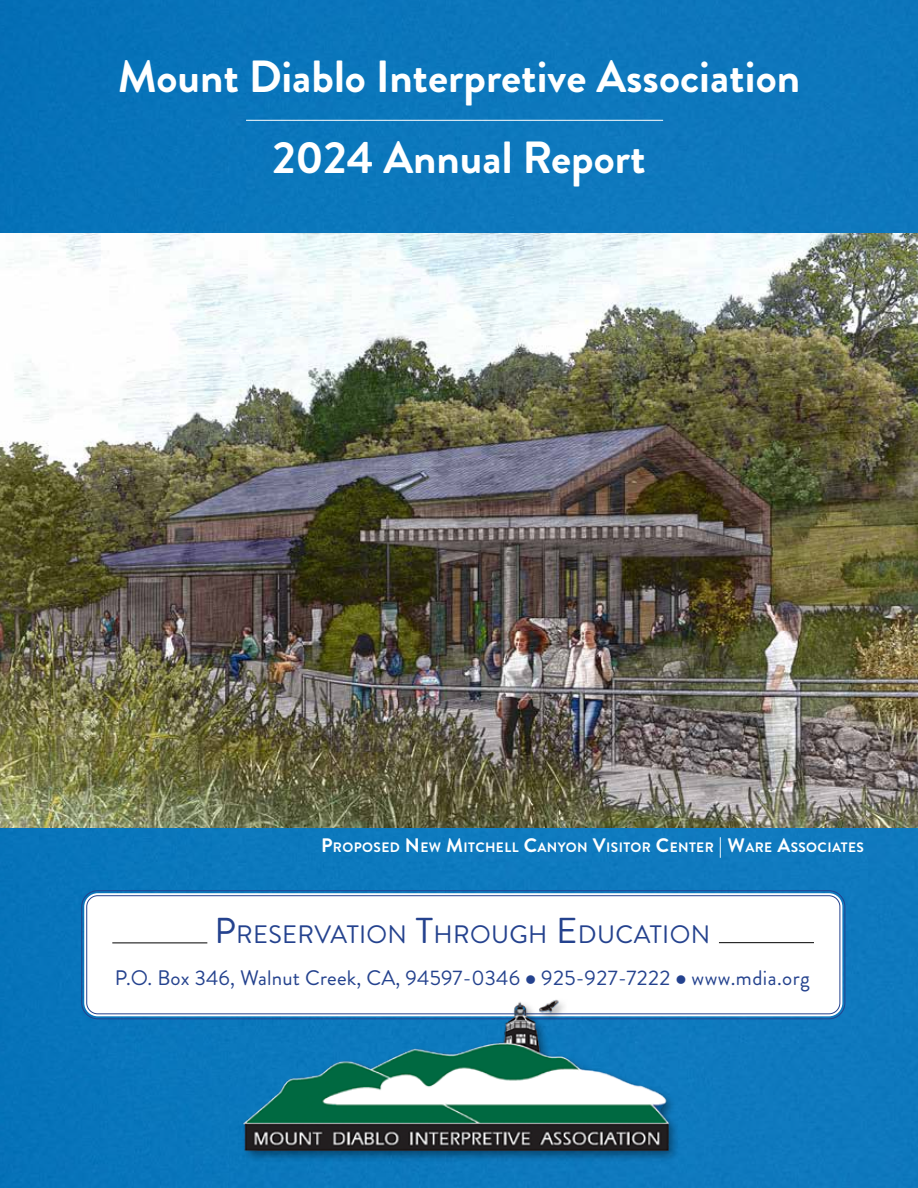
<style>
.page{position:relative;width:918px;height:1188px;background:#0c77bc}
.page>*{position:absolute;margin:0;border:0;box-sizing:border-box;transform-origin:0 0}
.t1{font:700 45px/81px "Brandon Grotesque";color:#fff;text-align:center}
.t2{font:25.2px "Brandon Grotesque";letter-spacing:.015em;color:#24428e}
.t3{font:21px "Brandon Grotesque";letter-spacing:.01em;color:#24428e}
.t4{font:700 13.65px "Brandon Grotesque";letter-spacing:.03em;color:#fff}
.s1{font-size:19.5px}
.s2{font-size:36px}
</style>
<div class="page">
<img style="left:0;top:233px;width:918px;height:594px">
<hr style="left:246px;top:120px;width:417px;height:1px;background:#fff">
<div style="left:84px;top:893px;width:758px;height:123px;background:#fff;border-radius:14px"></div>
<div style="left:81px;top:890px;width:764px;height:129px;border:1px solid #24428e;border-radius:16px"></div>
<div style="left:86px;top:895px;width:754px;height:119px;border:1px solid #24428e;border-radius:11px"></div>
<hr style="left:112px;top:943px;width:95px;height:1px;background:#000">
<hr style="left:719px;top:942px;width:95px;height:1px;background:#000">
<img style="left:183px;top:999px;width:552px;height:165px">
<h1 class="t1" style="left:118px;top:37px;width:684px">Mount Diablo Interpretive Association<br>2024 Annual Report</h1>
<p class="t4" style="left:321px;top:838px;width:544px"><span class="s1">P</span>ROPOSED <span class="s1">N</span>EW <span class="s1">M</span>ITCHELL <span class="s1">C</span>ANYON <span class="s1">V</span>ISITOR <span class="s1">C</span>ENTER <span class="s1">| W</span>ARE <span class="s1">A</span>SSOCIATES</p>
<p class="t2" style="left:214px;top:917px;width:497px"><span class="s2">P</span>RESERVATION <span class="s2">T</span>HROUGH <span class="s2">E</span> DUCATION</p>
<p class="t3" style="left:115px;top:964px;width:696px">P.O. Box 346, Walnut Creek, CA, 94597-0346 ● 925-927-7222 ● www.mdia.org</p>
</div>
